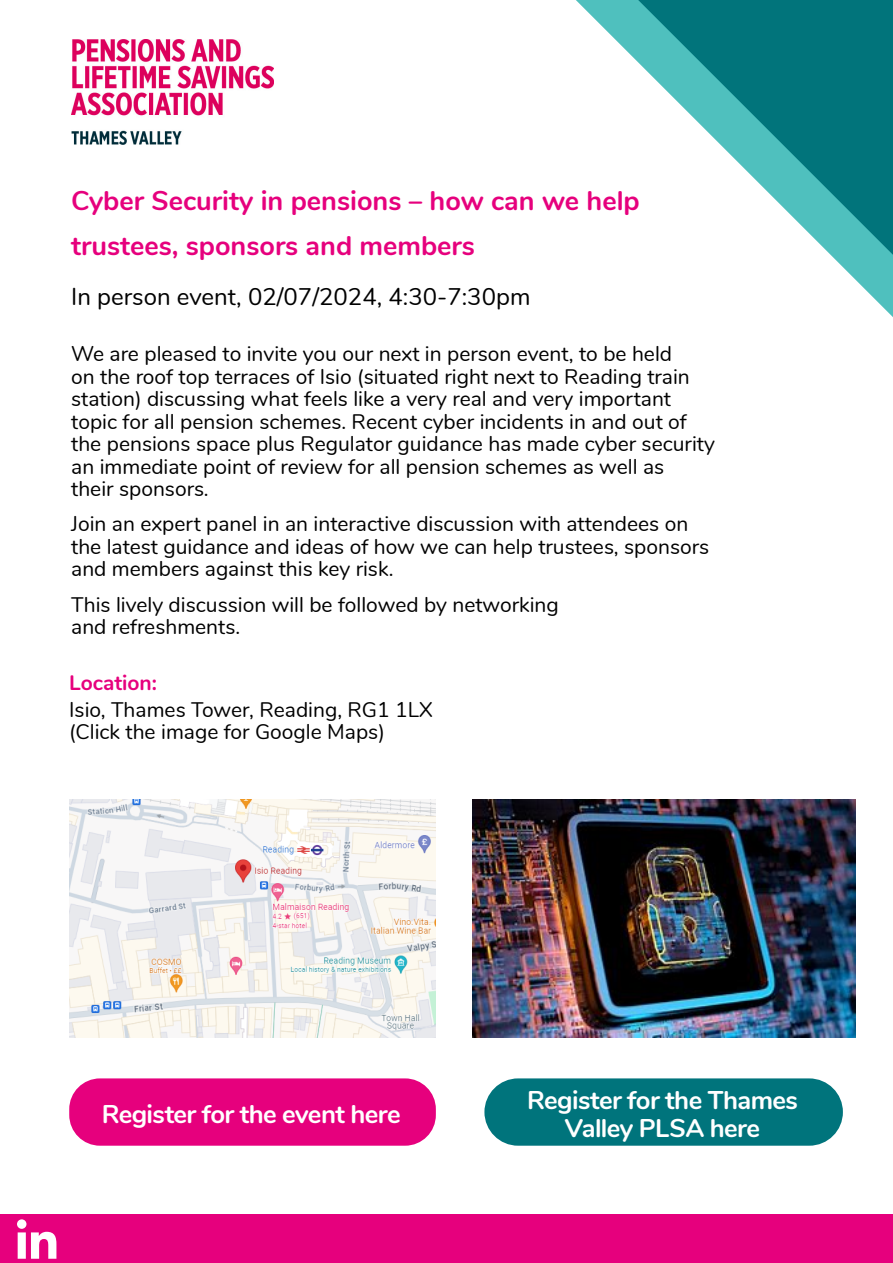
<style>
.page{position:relative;width:893px;height:1263px;background:#fff}
.page>*{position:absolute;margin:0;border:0;box-sizing:border-box;transform-origin:0 0}
.t1{font:700 27px/45px "Nunito";color:#e6007d}
.t2{font:700 25.65px/28.2px "Nunito";letter-spacing:-.025em;color:#fff;text-align:center}
.t3{font:24px "Nunito";color:#000}
.t4{font:21px/22.5px "Nunito";color:#000}
.t5{font:700 21px "Nunito";color:#e6007d}
</style>
<div class="page">
<img style="left:71px;top:39px;width:202px;height:106px">
<div style="left:0;top:1214px;width:893px;height:49px;background:#e6007d"></div>
<svg style="left:576px;top:0;width:317px;height:317px"></svg>
<svg style="left:638px;top:0;width:255px;height:255px"></svg>
<div style="left:484px;top:1078px;width:359px;height:68px;background:#00747c;border-radius:34px"></div>
<svg style="left:17px;top:1219px;width:39px;height:40px"></svg>
<div style="left:69px;top:1078px;width:367px;height:68px;background:#e6007d;border-radius:31px"></div>
<img style="left:69px;top:799px;width:367px;height:238px">
<img style="left:472px;top:799px;width:383px;height:238px">
<p class="t1" style="left:71px;top:177px;width:570px">Cyber Security in pensions – how can we help trustees, sponsors and members</p>
<p class="t3" style="left:71px;top:279px;width:461px">In person event, 02/07/2024, 4:30-7:30pm</p>
<p class="t4" style="left:71px;top:341px;width:645px">We are pleased to invite you our next in person event, to be held<br>on the roof top terraces of Isio (situated right next to Reading train station) discussing what feels like a very real and very important topic for all pension schemes. Recent cyber incidents in and out of the pensions space plus Regulator guidance has made cyber security an immediate point of review for all pension schemes as well as<br>their sponsors.</p>
<p class="t4" style="left:71px;top:512px;width:639px">Join an expert panel in an interactive discussion with attendees on the latest guidance and ideas of how we can help trustees, sponsors and members against this key risk.</p>
<p class="t4" style="left:71px;top:592px;width:489px">This lively discussion will be followed by networking and refreshments.</p>
<p class="t5" style="left:69px;top:667px;width:89px">Location:</p>
<p class="t4" style="left:69px;top:697px;width:365px">Isio, Thames Tower, Reading, RG1 1LX (Click the image for Google Maps)</p>
<p class="t2" style="left:102px;top:1098px;width:301px">Register for the event here</p>
<p class="t2" style="left:527px;top:1084px;width:272px">Register for the Thames<br>Valley PLSA here</p>
</div>
